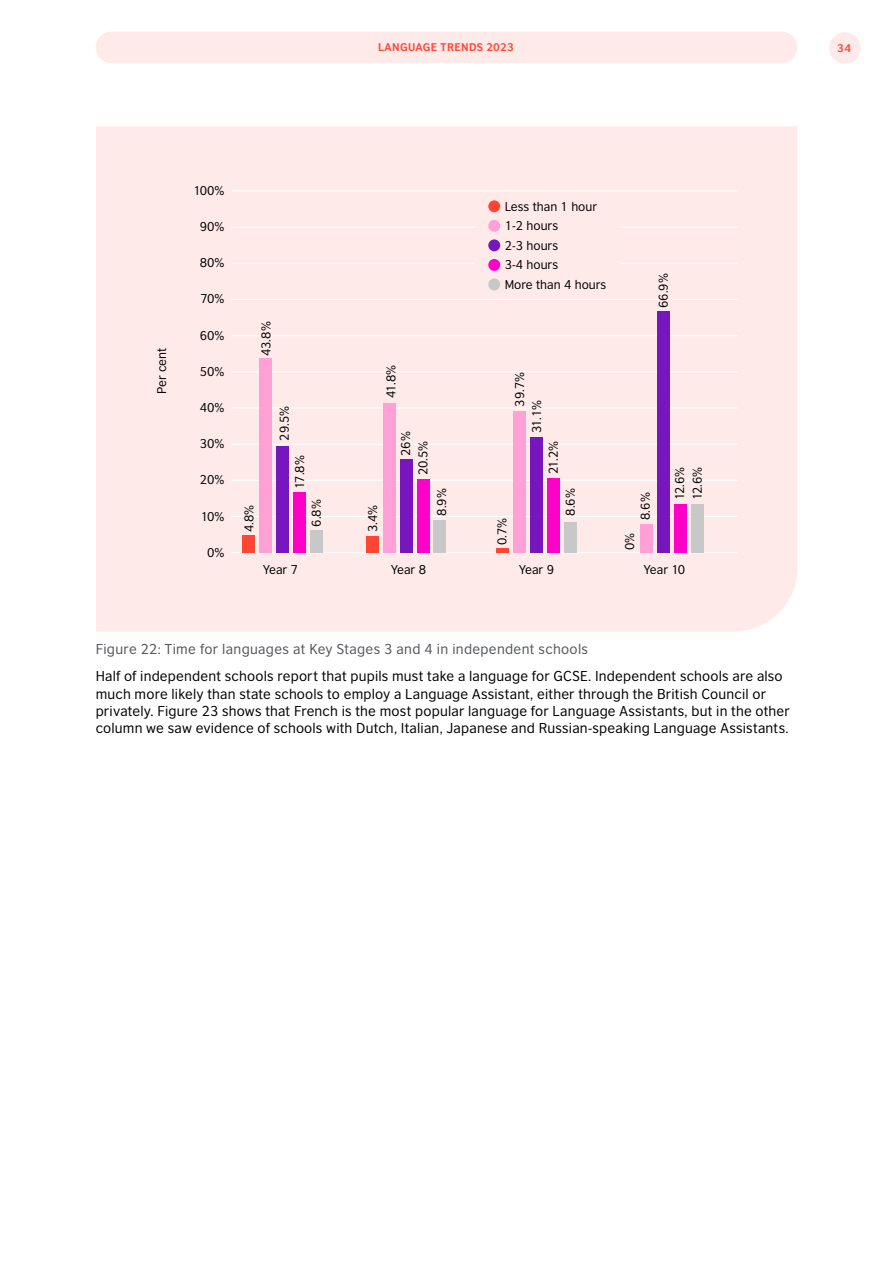
<style>
.page{position:relative;width:893px;height:1263px;background:#fff}
.page>*{position:absolute;margin:0;border:0;box-sizing:border-box;transform-origin:0 0}
.t1{font:13.5px/17.2px "British Council Sans";letter-spacing:.015em;color:#000}
.t2{font:13.5px "British Council Sans";letter-spacing:.025em;color:#54565a}
.t3{font:12px/19.5px "British Council Sans";color:#000}
.t4{font:700 10.5px "British Council Sans";letter-spacing:.03em;color:#ff4635}
</style>
<div class="page">
<div style="left:96px;top:32px;width:701px;height:31px;background:#ffeaea;border-radius:16px"></div>
<div style="left:829px;top:32px;width:32px;height:32px;background:#ffeaea;border-radius:50%"></div>
<div style="left:96px;top:126px;width:702px;height:505px;background:#ffeaea"></div>
<hr style="left:232px;top:552px;width:505px;height:1px;background:#fff">
<hr style="left:232px;top:516px;width:505px;height:1px;background:#fff">
<hr style="left:232px;top:480px;width:505px;height:1px;background:#fff">
<hr style="left:232px;top:444px;width:505px;height:1px;background:#fff">
<hr style="left:232px;top:407px;width:505px;height:1px;background:#fff">
<hr style="left:232px;top:371px;width:505px;height:1px;background:#fff">
<hr style="left:232px;top:335px;width:505px;height:1px;background:#fff">
<hr style="left:232px;top:299px;width:505px;height:1px;background:#fff">
<hr style="left:232px;top:263px;width:243px;height:1px;background:#fff">
<hr style="left:232px;top:227px;width:243px;height:1px;background:#fff">
<hr style="left:620px;top:263px;width:117px;height:1px;background:#fff">
<hr style="left:620px;top:227px;width:117px;height:1px;background:#fff">
<hr style="left:232px;top:190px;width:505px;height:1px;background:#fff">
<div style="left:488px;top:200px;width:12px;height:12px;background:#ff4635;border-radius:50%"></div>
<div style="left:488px;top:220px;width:12px;height:12px;background:#ffa0d7;border-radius:50%"></div>
<div style="left:488px;top:239px;width:12px;height:12px;background:#7716bd;border-radius:50%"></div>
<div style="left:488px;top:259px;width:12px;height:12px;background:#ff00c8;border-radius:50%"></div>
<div style="left:488px;top:278px;width:12px;height:12px;background:#c8c8c8;border-radius:50%"></div>
<div style="left:243px;top:535px;width:12px;height:18px;background:#ff4635"></div>
<div style="left:260px;top:358px;width:12px;height:195px;background:#ffa0d7"></div>
<div style="left:277px;top:446px;width:12px;height:107px;background:#7716bd"></div>
<div style="left:293px;top:492px;width:13px;height:61px;background:#ff00c8"></div>
<div style="left:310px;top:530px;width:13px;height:23px;background:#c8c8c8"></div>
<div style="left:383px;top:403px;width:12px;height:150px;background:#ffa0d7"></div>
<div style="left:400px;top:459px;width:12px;height:94px;background:#7716bd"></div>
<div style="left:417px;top:479px;width:12px;height:74px;background:#ff00c8"></div>
<div style="left:434px;top:520px;width:12px;height:33px;background:#c8c8c8"></div>
<div style="left:496px;top:548px;width:13px;height:5px;background:#ff4635"></div>
<div style="left:513px;top:411px;width:13px;height:142px;background:#ffa0d7"></div>
<div style="left:530px;top:437px;width:12px;height:116px;background:#7716bd"></div>
<div style="left:547px;top:478px;width:12px;height:75px;background:#ff00c8"></div>
<div style="left:564px;top:523px;width:12px;height:30px;background:#c8c8c8"></div>
<div style="left:640px;top:525px;width:12px;height:28px;background:#ffa0d7"></div>
<div style="left:657px;top:312px;width:12px;height:241px;background:#7716bd"></div>
<div style="left:674px;top:505px;width:12px;height:48px;background:#ff00c8"></div>
<div style="left:691px;top:505px;width:12px;height:48px;background:#c8c8c8"></div>
<div style="left:366px;top:536px;width:13px;height:17px;background:#ff4635"></div>
<p class="t4" style="left:378px;top:38px;width:137px">LANGUAGE TRENDS 2023</p>
<p class="t4" style="left:837px;top:39px;width:15px">34</p>
<p class="t3" style="left:151px;top:394px;width:48px;rotate:-90deg">Per cent</p>
<p class="t3" style="left:193px;top:180px;width:33px">100%</p>
<p class="t3" style="left:200px;top:216px;width:26px">90%</p>
<p class="t3" style="left:200px;top:252px;width:26px">80%</p>
<p class="t3" style="left:200px;top:288px;width:26px">70%</p>
<p class="t3" style="left:200px;top:324px;width:26px">60%</p>
<p class="t3" style="left:200px;top:361px;width:26px">50%</p>
<p class="t3" style="left:200px;top:397px;width:26px">40%</p>
<p class="t3" style="left:200px;top:433px;width:26px">30%</p>
<p class="t3" style="left:200px;top:469px;width:26px">20%</p>
<p class="t3" style="left:201px;top:505px;width:25px">10%</p>
<p class="t3" style="left:207px;top:541px;width:19px">0%</p>
<p class="t3" style="left:505px;top:196px;width:103px">Less than 1 hour<br>1-2 hours<br>2-3 hours<br>3-4 hours<br>More than 4 hours</p>
<p class="t3" style="left:255px;top:356px;width:36px;rotate:-90deg">43.8%</p>
<p class="t3" style="left:274px;top:441px;width:36px;rotate:-90deg">29.5%</p>
<p class="t3" style="left:289px;top:489px;width:35px;rotate:-90deg">17.8%</p>
<p class="t3" style="left:306px;top:527px;width:29px;rotate:-90deg">6.8%</p>
<p class="t3" style="left:238px;top:532px;width:29px;rotate:-90deg">4.8%</p>
<p class="t3" style="left:362px;top:532px;width:29px;rotate:-90deg">3.4%</p>
<p class="t3" style="left:380px;top:398px;width:35px;rotate:-90deg">41.8%</p>
<p class="t3" style="left:510px;top:433px;width:63px;line-height:17px;text-indent:27px;rotate:-90deg">39.7%<br>31.1%</p>
<p class="t3" style="left:396px;top:475px;width:45px;line-height:17.5px;text-indent:19px;rotate:-90deg">26%<br>20.5%</p>
<p class="t3" style="left:543px;top:474px;width:35px;rotate:-90deg">21.2%</p>
<p class="t3" style="left:431px;top:516px;width:29px;rotate:-90deg">8.9%</p>
<p class="t3" style="left:560px;top:516px;width:29px;rotate:-90deg">8.6%</p>
<p class="t3" style="left:491px;top:545px;width:29px;rotate:-90deg">0.7%</p>
<p class="t3" style="left:653px;top:308px;width:36px;rotate:-90deg">66.9%</p>
<p class="t3" style="left:635px;top:520px;width:29px;rotate:-90deg">8.6%</p>
<p class="t3" style="left:619px;top:550px;width:19px;rotate:-90deg">0%</p>
<p class="t3" style="left:670px;top:500px;width:35px;line-height:17.5px;rotate:-90deg">12.6%<br>12.6%</p>
<p class="t3" style="left:263px;top:559px;width:37px">Year 7</p>
<p class="t3" style="left:391px;top:559px;width:37px">Year 8</p>
<p class="t3" style="left:519px;top:559px;width:37px">Year 9</p>
<p class="t3" style="left:644px;top:559px;width:43px">Year 10</p>
<p class="t2" style="left:96px;top:638px;width:494px">Figure 22: Time for languages at Key Stages 3 and 4 in independent schools</p>
<p class="t1" style="left:96px;top:667px;width:696px">Half of independent schools report that pupils must take a language for GCSE. Independent schools are also much more likely than state schools to employ a Language Assistant, either through the British Council or privately. Figure 23 shows that French is the most popular language for Language Assistants, but in the other column we saw evidence of schools with Dutch, Italian, Japanese and Russian-speaking Language Assistants.</p>
</div>
